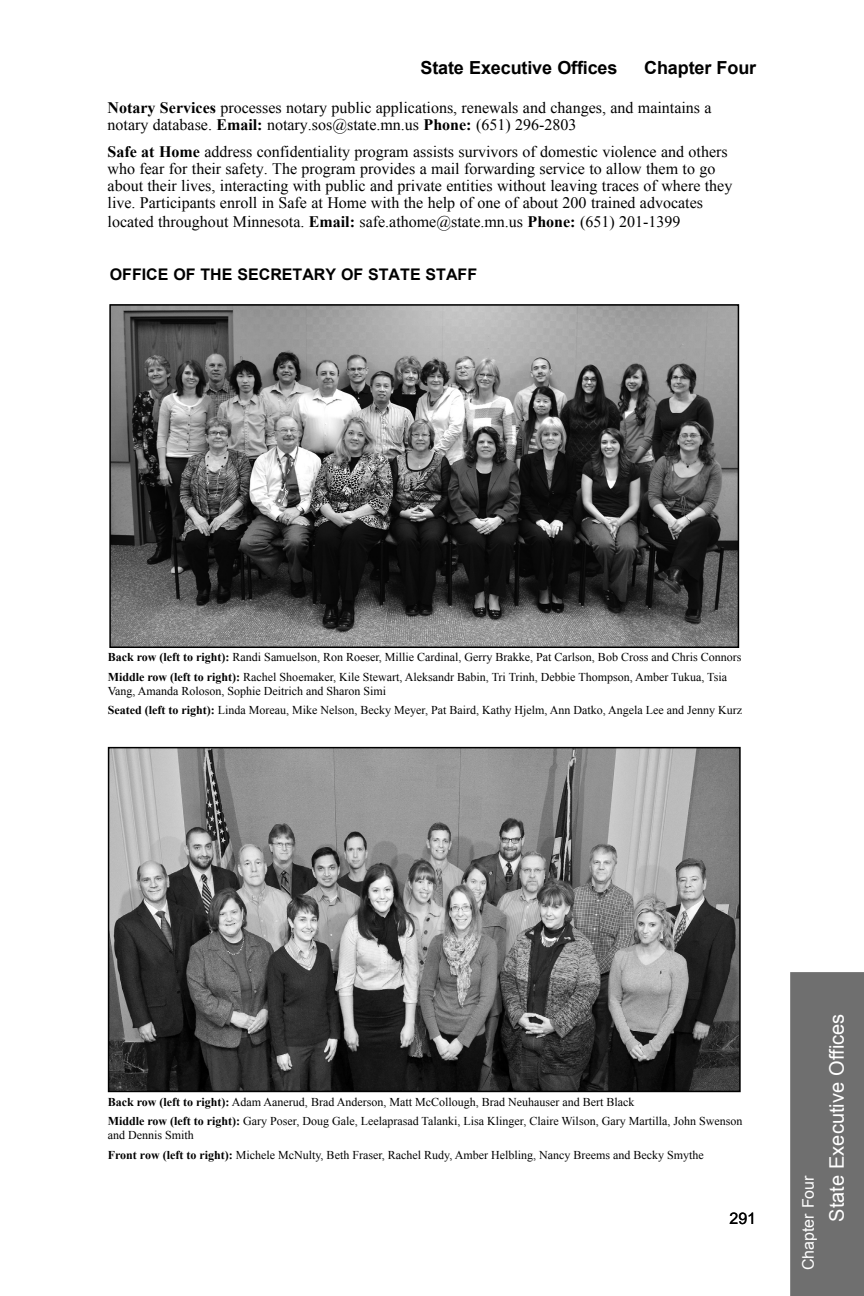
<style>
.page{position:relative;width:864px;height:1296px;background:#fff}
.page>*{position:absolute;margin:0;border:0;box-sizing:border-box;transform-origin:0 0}
.t1{font:20px "Arial";color:#fff}
.t2{font:700 18px "Arial";letter-spacing:-.01em;color:#000}
.t3{font:16px/17.2px "Times New Roman";color:#000}
.t4{font:700 16px "Arial";color:#000}
.t5{font:16px "Arial";color:#fff}
.t6{font:16px "Arial";color:#000}
.t7{font:12px/19.2px "Times New Roman";color:#000}
.s1{font-weight:700}
</style>
<div class="page">
<img style="left:111px;top:750px;width:626px;height:339px">
<div style="left:108px;top:747px;width:632px;height:345px;border:2px solid #000"></div>
<img style="left:112px;top:307px;width:624px;height:338px">
<div style="left:109px;top:304px;width:630px;height:344px;border:2px solid #000"></div>
<div style="left:790px;top:972px;width:74px;height:324px;background:#6f6f6f"></div>
<h2 class="t2" style="left:420px;top:55px;width:198px">State Executive Offices</h2>
<h2 class="t2" style="left:644px;top:55px;width:113px">Chapter Four</h2>
<h3 class="t3" style="left:108px;top:99px;width:605px"><span class="s1">Notary Services</span> processes notary public applications, renewals and changes, and maintains a notary database. <span class="s1">Email:</span> notary.sos@state.mn.us <span class="s1">Phone:</span> (651) 296-2803</h3>
<p class="t3" style="left:108px;top:143px;width:626px"><span class="s1">Safe at Home</span> address confidentiality program assists survivors of domestic violence and others who fear for their safety. The program provides a mail forwarding service to allow them to go about their lives, interacting with public and private entities without leaving traces of where they live. Participants enroll in Safe at Home with the help of one of about 200 trained advocates located throughout Minnesota. <span class="s1">Email:</span> safe.athome@state.mn.us <span class="s1">Phone:</span> (651) 201-1399</p>
<h3 class="t4" style="left:110px;top:263px;width:348px">Office of the Sec retary of State Staff</h3>
<p class="t7" style="left:108px;top:647px;width:635px"><span class="s1">Back row (left to right):</span> Randi Samuelson, Ron Roeser, Millie Cardinal, Gerry Brakke, Pat Carlson, Bob Cross and Chris Connors<br><span class="s1">Middle row (left to right):</span> Rachel Shoemaker, Kile Stewart, Aleksandr Babin, Tri Trinh, Debbie Thompson, Amber Tukua, Tsia</p>
<p class="t7" style="left:108px;top:681px;width:636px">Vang, Amanda Roloson, Sophie Deitrich and Sharon Simi<br><span class="s1">Seated (left to right):</span> Linda Moreau, Mike Nelson, Becky Meyer, Pat Baird, Kathy Hjelm, Ann Datko, Angela Lee and Jenny Kurz</p>
<p class="t7" style="left:108px;top:1092px;width:636px"><span class="s1">Back row (left to right):</span> Adam Aanerud, Brad Anderson, Matt McCollough, Brad Neuhauser and Bert Black<br><span class="s1">Middle row (left to right):</span> Gary Poser, Doug Gale, Leelaprasad Talanki, Lisa Klinger, Claire Wilson, Gary Martilla, John Swenson</p>
<p class="t7" style="left:108px;top:1125px;width:597px">and Dennis Smith<br><span class="s1">Front row (left to right):</span> Michele McNulty, Beth Fraser, Rachel Rudy, Amber Helbling, Nancy Breems and Becky Smythe</p>
<h3 class="t6" style="left:729px;top:1207px;width:28px">291</h3>
<h3 class="t5" style="left:797px;top:1270px;width:96px;rotate:-90deg">Chapter Four</h3>
<h1 class="t1" style="left:823px;top:1221px;width:209px;rotate:-90deg">State Executive Offices</h1>
</div>
